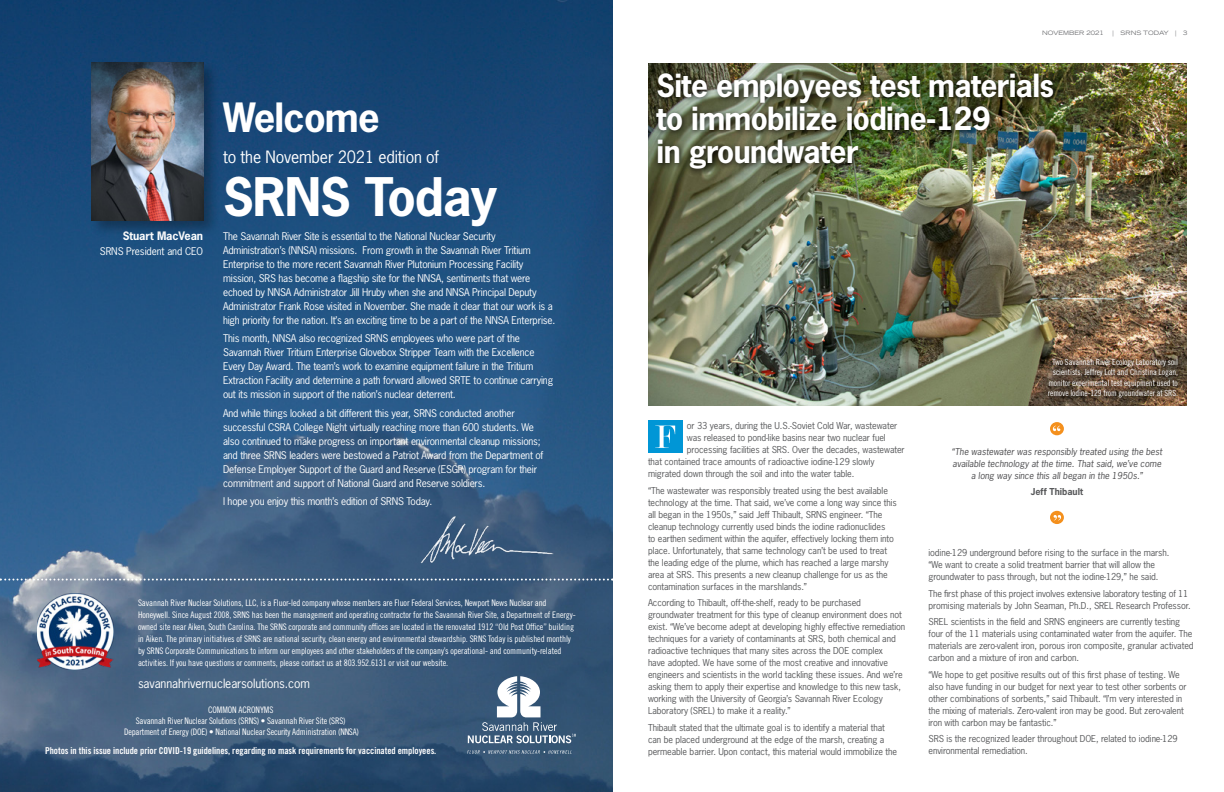
<style>
.page{position:relative;width:1224px;height:792px;background:#fff}
.page>*{position:absolute;margin:0;border:0;box-sizing:border-box;transform-origin:0 0}
.t1{font:700 50px "News Gothic Std";letter-spacing:-.02em;color:#fff}
.t2{font:700 38px "News Gothic Std";letter-spacing:-.02em;color:#fff}
.t3{font:700 30px/33px "News Gothic Std";letter-spacing:-.02em;color:#fff}
.t4{font:16px "News Gothic Std";letter-spacing:-.01em;color:#fff}
.t5{font:12px "News Gothic Std";letter-spacing:-.01em;color:#fff}
.t6{font:700 11px "News Gothic Std";letter-spacing:-.01em;color:#fff}
.t7{font:10px/14px "News Gothic Std";letter-spacing:-.02em;color:#fff}
.t8{font:9.5px "Trade Gothic LT Std Bd Cn 20";letter-spacing:-.005em;color:#fff}
.t9{font:9px/12px "News Gothic Std";letter-spacing:-.01em;color:#58595b}
.t10{font:9px/12px "Trade Gothic LT Std Cn 18";letter-spacing:-.01em;color:#fff}
.t11{font:italic 9px/12px "News Gothic Std";color:#4d4d4f;text-align:center}
.t12{font:700 9px "News Gothic Std";color:#58595b}
.t13{font:8.5px/10.5px "Trade Gothic LT Std Cn 18";letter-spacing:-.01em;color:#fff;text-align:center}
.t14{font:expanded 6px "Trade Gothic LT Std";color:#6d6e71}
</style>
<div class="page">
<img style="left:648px;top:63px;width:539px;height:342px">
<img style="left:0;top:0;width:613px;height:792px">
<svg style="left:468px;top:676px;width:108px;height:67px"></svg>
<svg style="left:467px;top:750px;width:105px;height:4px"></svg>
<div style="left:89px;top:59px;width:131px;height:178px;background:#000;opacity:.3"></div>
<img style="left:92px;top:63px;width:111px;height:157px">
<img style="left:405px;top:511px;width:153px;height:67px">
<svg style="left:0;top:579px;width:613px;height:2px"></svg>
<div style="left:648px;top:421px;width:34px;height:32px;background:#0096d6"></div>
<svg style="left:655px;top:426px;width:20px;height:22px"></svg>
<div style="left:1050px;top:422px;width:14px;height:13px;background:#f4901d;border-radius:50%"></div>
<svg style="left:1053px;top:426px;width:7px;height:5px"></svg>
<div style="left:1050px;top:511px;width:14px;height:13px;background:#f4901d;border-radius:50%"></div>
<svg style="left:1054px;top:515px;width:7px;height:6px"></svg>
<div style="left:652px;top:70px;width:408px;height:106px;background:#000;opacity:.75"></div>
<img style="left:37px;top:593px;width:76px;height:77px">
<div style="left:1044px;top:354px;width:140px;height:50px;background:#000;opacity:.85"></div>
<h2 class="t2" style="left:223px;top:92px;width:158px">Welcome</h2>
<p class="t6" style="left:123px;top:229px;width:82px">Stuart MacVean</p>
<p class="t7" style="left:100px;top:244px;width:105px">SRNS President and CEO</p>
<h3 class="t4" style="left:223px;top:147px;width:218px">to the November 2021 edition of</h3>
<h1 class="t1" style="left:223px;top:164px;width:276px">SRNS Today</h1>
<p class="t7" style="left:223px;top:229px;width:334px">The Savannah River Site is essential to the National Nuclear Security Administration’s (NNSA) missions. From growth in the Savannah River Tritium Enterprise to the more recent Savannah River Plutonium Processing Facility mission, SRS has become a flagship site for the NNSA, sentiments that were echoed by NNSA Administrator Jill Hruby when she and NNSA Principal Deputy Administrator Frank Rose visited in November. She made it clear that our work is a high priority for the nation. It’s an exciting time to be a part of the NNSA Enterprise.</p>
<p class="t7" style="left:223px;top:331px;width:332px">This month, NNSA also recognized SRNS employees who were part of the Savannah River Tritium Enterprise Glovebox Stripper Team with the Excellence Every Day Award. The team’s work to examine equipment failure in the Tritium Extraction Facility and determine a path forward allowed SRTE to continue carrying out its mission in support of the nation’s nuclear deterrent.</p>
<p class="t7" style="left:223px;top:406px;width:322px">And while things looked a bit different this year, SRNS conducted another successful CSRA College Night virtually reaching more than 600 students. We also continued to make progress on important environmental cleanup missions; and three SRNS leaders were bestowed a Patriot Award from the Department of Defense Employer Support of the Guard and Reserve (ESGR) program for their commitment and support of National Guard and Reserve soldiers.</p>
<p class="t7" style="left:223px;top:494px;width:211px">I hope you enjoy this month’s edition of SRNS Today.</p>
<p class="t10" style="left:138px;top:596px;width:439px">Savannah River Nuclear Solutions, LLC, is a Fluor-led company whose members are Fluor Federal Services, Newport News Nuclear and Honeywell. Since August 2008, SRNS has been the management and operating contractor for the Savannah River Site, a Department of Energy&shy;owned site near Aiken, South Carolina. The SRNS corporate and community offices are located in the renovated 1912 “Old Post Office” building in Aiken. The primary initiatives of SRNS are national security, clean energy and environmental stewardship. SRNS Today is published monthly by SRNS Corporate Communications to inform our employees and other stakeholders of the company’s operational- and community-related activities. If you have questions or comments, please contact us at 803.952.6131 or visit our website.</p>
<h3 class="t5" style="left:138px;top:676px;width:173px">savannahrivernuclearsolutions.com</h3>
<p class="t10" style="left:124px;top:705px;width:236px;line-height:10.8px;text-align:center">COMMON ACRONYMS<br>Savannah River Nuclear Solutions (SRNS) • Savannah River Site (SRS)<br>Department of Energy (DOE) • National Nuclear Security Administration (NNSA)</p>
<p class="t8" style="left:45px;top:744px;width:393px">Photos in this issue include prior COVID-19 guidelines, regarding no mask requirements for vaccinated employees.</p>
<p class="t14" style="left:1042px;top:29px;width:63px">NOVEMBER 2021</p>
<p class="t14" style="left:1113px;top:29px;width:76px">| SRNS TODAY | 3</p>
<h3 class="t3" style="left:657px;top:69px;width:399px">Site employees test materials to immobilize iodine-129<br>in groundwater</h3>
<p class="t9" style="left:687px;top:420px;width:212px">or 33 years, during the U.S.-Soviet Cold War, wastewater</p>
<p class="t9" style="left:687px;top:432px;width:200px">was released to pond-like basins near two nuclear fuel</p>
<p class="t9" style="left:687px;top:444px;width:219px">processing facilities at SRS. Over the decades, wastewater</p>
<p class="t9" style="left:648px;top:456px;width:228px">that contained trace amounts of radioactive iodine-129 slowly</p>
<p class="t9" style="left:648px;top:468px;width:208px">migrated down through the soil and into the water table.</p>
<p class="t9" style="left:648px;top:484px;width:250px">“The wastewater was responsibly treated using the best available technology at the time. That said, we’ve come a long way since this all began in the 1950s,” said Jeff Thibault, SRNS engineer. “The cleanup technology currently used binds the iodine radionuclides<br>to earthen sediment within the aquifer, effectively locking them into place. Unfortunately, that same technology can’t be used to treat the leading edge of the plume, which has reached a large marshy area at SRS. This presents a new cleanup challenge for us as the contamination surfaces in the marshlands.”</p>
<p class="t9" style="left:648px;top:597px;width:259px">According to Thibault, off-the-shelf, ready to be purchased groundwater treatment for this type of cleanup environment does not exist. “We’ve become adept at developing highly effective remediation techniques for a variety of contaminants at SRS, both chemical and radioactive techniques that many sites across the DOE complex<br>have adopted. We have some of the most creative and innovative engineers and scientists in the world tackling these issues. And we’re asking them to apply their expertise and knowledge to this new task, working with the University of Georgia’s Savannah River Ecology Laboratory (SREL) to make it a reality.”</p>
<p class="t9" style="left:648px;top:721px;width:251px">Thibault stated that the ultimate goal is to identify a material that can be placed underground at the edge of the marsh, creating a permeable barrier. Upon contact, this material would immobilize the</p>
<p class="t13" style="left:1048px;top:356px;width:132px">Two Savannah River Ecology Laboratory soil scientists, Jeffrey Lott and Christina Logan, monitor experimental test equipment used to remove Iodine-129 from groundwater at SRS.</p>
<p class="t11" style="left:952px;top:446px;width:212px">“The wastewater was responsibly treated using the best available technology at the time. That said, we’ve come a long way since this all began in the 1950s.”</p>
<p class="t12" style="left:1031px;top:486px;width:54px">Jeff Thibault</p>
<p class="t9" style="left:929px;top:547px;width:242px">iodine-129 underground before rising to the surface in the marsh. “We want to create a solid treatment barrier that will allow the groundwater to pass through, but not the iodine-129,” he said.</p>
<p class="t9" style="left:929px;top:587px;width:264px">The first phase of this project involves extensive laboratory testing of 11 promising materials by John Seaman, Ph.D., SREL Research Professor.</p>
<p class="t9" style="left:929px;top:616px;width:267px">SREL scientists in the field and SRNS engineers are currently testing four of the 11 materials using contaminated water from the aquifer. The materials are zero-valent iron, porous iron composite, granular activated carbon and a mixture of iron and carbon.</p>
<p class="t9" style="left:929px;top:668px;width:260px">“We hope to get positive results out of this first phase of testing. We also have funding in our budget for next year to test other sorbents or other combinations of sorbents,” said Thibault. “I’m very interested in the mixing of materials. Zero-valent iron may be good. But zero-valent iron with carbon may be fantastic.”</p>
<p class="t9" style="left:929px;top:733px;width:251px">SRS is the recognized leader throughout DOE, related to iodine-129 environmental remediation.</p>
</div>
